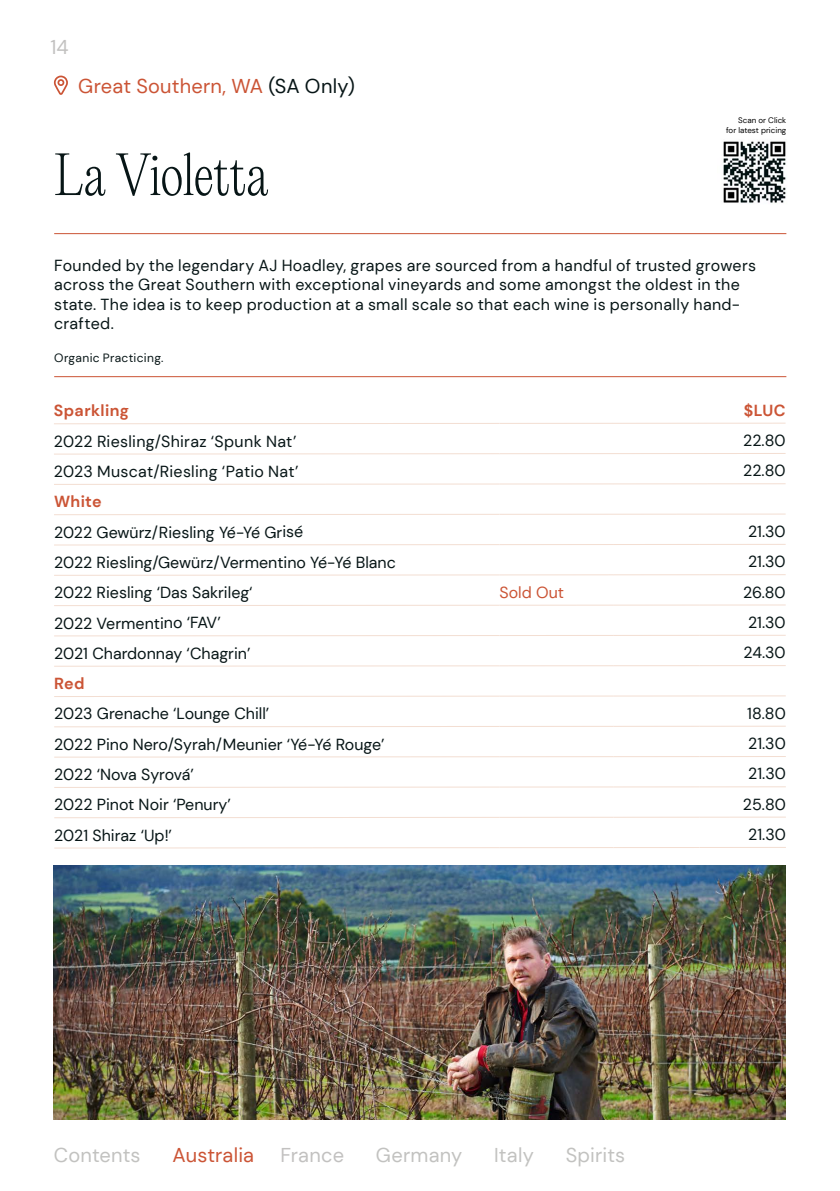
<style>
.page{position:relative;width:840px;height:1191px;background:#fff}
.page>*{position:absolute;margin:0;border:0;box-sizing:border-box;transform-origin:0 0}
.t1{font:200 52px "PP Editorial New";letter-spacing:-.02em;color:#071516}
.t2{font:20px "DM Sans";letter-spacing:.01em;color:#cb5435}
.t3{font:20px "DM Sans";letter-spacing:.01em;color:#c2c2c0}
.t4{font:20px "DM Sans";letter-spacing:.005em;color:#c2c1c0}
.t5{font:16px "DM Sans";color:#071516}
.t6{font:16px/19.2px "DM Sans";letter-spacing:.02em;color:#071516}
.t7{font:700 16px "DM Sans";letter-spacing:.02em;color:#cb5435}
.t8{font:16px "DM Sans";color:#cb5435}
.t9{font:12px "DM Sans";letter-spacing:.025em;color:#071516}
.t10{font:8px/9.6px "DM Sans";color:#000;text-align:right}
.s1{color:#071516}
</style>
<div class="page">
<hr style="left:54px;top:423px;width:445px;height:1px;background:#f3ded2">
<hr style="left:499px;top:423px;width:113px;height:1px;background:#f3ded2">
<hr style="left:612px;top:423px;width:86px;height:1px;background:#f3ded2">
<hr style="left:698px;top:423px;width:87px;height:1px;background:#f3ded2">
<hr style="left:54px;top:453px;width:445px;height:1px;background:#f3ded2">
<hr style="left:499px;top:453px;width:113px;height:1px;background:#f3ded2">
<hr style="left:612px;top:453px;width:86px;height:1px;background:#f3ded2">
<hr style="left:698px;top:453px;width:87px;height:1px;background:#f3ded2">
<hr style="left:54px;top:483px;width:445px;height:2px;background:#f3ded2">
<hr style="left:499px;top:483px;width:113px;height:1px;background:#f3ded2">
<hr style="left:612px;top:483px;width:86px;height:1px;background:#f3ded2">
<hr style="left:698px;top:483px;width:87px;height:1px;background:#f3ded2">
<hr style="left:54px;top:514px;width:445px;height:1px;background:#f3ded2">
<hr style="left:499px;top:514px;width:113px;height:1px;background:#f3ded2">
<hr style="left:612px;top:513px;width:86px;height:2px;background:#f3ded2">
<hr style="left:698px;top:513px;width:87px;height:1px;background:#f3ded2">
<hr style="left:54px;top:544px;width:445px;height:1px;background:#f3ded2">
<hr style="left:499px;top:544px;width:113px;height:1px;background:#f3ded2">
<hr style="left:612px;top:544px;width:86px;height:1px;background:#f3ded2">
<hr style="left:698px;top:544px;width:87px;height:1px;background:#f3ded2">
<hr style="left:54px;top:574px;width:445px;height:2px;background:#f3ded2">
<hr style="left:499px;top:574px;width:113px;height:1px;background:#f3ded2">
<hr style="left:612px;top:574px;width:86px;height:1px;background:#f3ded2">
<hr style="left:698px;top:574px;width:87px;height:1px;background:#f3ded2">
<hr style="left:54px;top:605px;width:445px;height:1px;background:#f3ded2">
<hr style="left:499px;top:604px;width:113px;height:2px;background:#f3ded2">
<hr style="left:612px;top:604px;width:86px;height:1px;background:#f3ded2">
<hr style="left:698px;top:604px;width:87px;height:1px;background:#f3ded2">
<hr style="left:54px;top:635px;width:445px;height:1px;background:#f3ded2">
<hr style="left:499px;top:635px;width:113px;height:1px;background:#f3ded2">
<hr style="left:612px;top:635px;width:86px;height:1px;background:#f3ded2">
<hr style="left:698px;top:635px;width:87px;height:1px;background:#f3ded2">
<hr style="left:54px;top:665px;width:445px;height:1px;background:#f3ded2">
<hr style="left:499px;top:665px;width:113px;height:1px;background:#f3ded2">
<hr style="left:612px;top:665px;width:86px;height:1px;background:#f3ded2">
<hr style="left:698px;top:665px;width:87px;height:1px;background:#f3ded2">
<hr style="left:54px;top:695px;width:445px;height:2px;background:#f3ded2">
<hr style="left:499px;top:695px;width:114px;height:1px;background:#f3ded2">
<hr style="left:613px;top:695px;width:85px;height:1px;background:#f3ded2">
<hr style="left:698px;top:695px;width:87px;height:1px;background:#f3ded2">
<hr style="left:54px;top:726px;width:445px;height:1px;background:#f3ded2">
<hr style="left:499px;top:726px;width:114px;height:1px;background:#f3ded2">
<hr style="left:613px;top:726px;width:85px;height:1px;background:#f3ded2">
<hr style="left:698px;top:725px;width:87px;height:2px;background:#f3ded2">
<hr style="left:54px;top:756px;width:445px;height:1px;background:#f3ded2">
<hr style="left:499px;top:756px;width:114px;height:1px;background:#f3ded2">
<hr style="left:613px;top:756px;width:85px;height:1px;background:#f3ded2">
<hr style="left:698px;top:756px;width:87px;height:1px;background:#f3ded2">
<hr style="left:54px;top:786px;width:445px;height:2px;background:#f3ded2">
<hr style="left:499px;top:786px;width:114px;height:1px;background:#f3ded2">
<hr style="left:613px;top:786px;width:86px;height:1px;background:#f3ded2">
<hr style="left:699px;top:786px;width:86px;height:1px;background:#f3ded2">
<hr style="left:54px;top:817px;width:445px;height:1px;background:#f3ded2">
<hr style="left:499px;top:816px;width:114px;height:2px;background:#f3ded2">
<hr style="left:613px;top:816px;width:86px;height:1px;background:#f3ded2">
<hr style="left:699px;top:816px;width:86px;height:1px;background:#f3ded2">
<hr style="left:54px;top:847px;width:445px;height:1px;background:#f3ded2">
<hr style="left:499px;top:847px;width:114px;height:1px;background:#f3ded2">
<hr style="left:613px;top:847px;width:86px;height:1px;background:#f3ded2">
<hr style="left:699px;top:847px;width:86px;height:1px;background:#f3ded2">
<svg style="left:54px;top:75px;width:14px;height:20px"></svg>
<hr style="left:54px;top:233px;width:731px;height:1px;background:#cb5435">
<hr style="left:54px;top:376px;width:731px;height:1px;background:#cb5435">
<img style="left:723px;top:141px;width:63px;height:62px">
<img style="left:54px;top:865px;width:731px;height:254px">
<p class="t4" style="left:50px;top:34px;width:20px">14</p>
<p class="t2" style="left:78px;top:73px;width:278px">Great Southern, WA <span class="s1">(SA Only)</span></p>
<h1 class="t1" style="left:54px;top:139px;width:215px">La Violetta</h1>
<p class="t10" style="left:725px;top:115px;width:62px">Scan or Click for latest pricing</p>
<p class="t6" style="left:54px;top:256px;width:703px">Founded by the legendary AJ Hoadley, grapes are sourced from a handful of trusted growers across the Great Southern with exceptional vineyards and some amongst the oldest in the state. The idea is to keep production at a small scale so that each wine is personally hand&shy;crafted.</p>
<p class="t9" style="left:54px;top:351px;width:111px">Organic Practicing.</p>
<p class="t7" style="left:54px;top:401px;width:77px">Sparkling</p>
<p class="t7" style="left:743px;top:400px;width:43px">$LUC</p>
<p class="t5" style="left:54px;top:431px;width:244px">2022 Riesling/Shiraz ‘Spunk Nat’</p>
<p class="t5" style="left:742px;top:431px;width:44px">22.80</p>
<p class="t5" style="left:54px;top:461px;width:246px">2023 Muscat/Riesling ‘Patio Nat’</p>
<p class="t5" style="left:742px;top:461px;width:44px">22.80</p>
<p class="t7" style="left:54px;top:492px;width:49px">White</p>
<p class="t5" style="left:54px;top:522px;width:251px">2022 Gewürz/Riesling Yé-Yé Grisé</p>
<p class="t5" style="left:747px;top:521px;width:39px">21.30</p>
<p class="t5" style="left:54px;top:552px;width:343px">2022 Riesling/Gewürz/Vermentino Yé-Yé Blanc</p>
<p class="t5" style="left:747px;top:552px;width:39px">21.30</p>
<p class="t5" style="left:54px;top:583px;width:200px">2022 Riesling ‘Das Sakrileg‘</p>
<p class="t8" style="left:499px;top:582px;width:66px">Sold Out</p>
<p class="t5" style="left:742px;top:582px;width:44px">26.80</p>
<p class="t5" style="left:54px;top:613px;width:168px">2022 Vermentino ‘FAV’</p>
<p class="t5" style="left:747px;top:612px;width:39px">21.30</p>
<p class="t5" style="left:54px;top:643px;width:198px">2021 Chardonnay ‘Chagrin’</p>
<p class="t5" style="left:743px;top:643px;width:44px">24.30</p>
<p class="t7" style="left:54px;top:673px;width:32px">Red</p>
<p class="t5" style="left:54px;top:704px;width:216px">2023 Grenache ‘Lounge Chill’</p>
<p class="t5" style="left:746px;top:703px;width:40px">18.80</p>
<p class="t5" style="left:54px;top:734px;width:331px">2022 Pino Nero/Syrah/Meunier ‘Yé-Yé Rouge’</p>
<p class="t5" style="left:747px;top:733px;width:39px">21.30</p>
<p class="t5" style="left:54px;top:764px;width:141px">2022 ‘Nova Syrová’</p>
<p class="t5" style="left:747px;top:764px;width:39px">21.30</p>
<p class="t5" style="left:54px;top:795px;width:178px">2022 Pinot Noir ‘Penury’</p>
<p class="t5" style="left:742px;top:794px;width:44px">25.80</p>
<p class="t5" style="left:54px;top:825px;width:119px">2021 Shiraz ‘Up!’</p>
<p class="t5" style="left:747px;top:824px;width:39px">21.30</p>
<p class="t3" style="left:54px;top:1142px;width:88px">Contents</p>
<p class="t2" style="left:172px;top:1142px;width:83px">Australia</p>
<p class="t4" style="left:280px;top:1142px;width:65px">France</p>
<p class="t3" style="left:376px;top:1142px;width:88px">Germany</p>
<p class="t3" style="left:494px;top:1142px;width:41px">Italy</p>
<p class="t3" style="left:565px;top:1142px;width:61px">Spirits</p>
</div>
